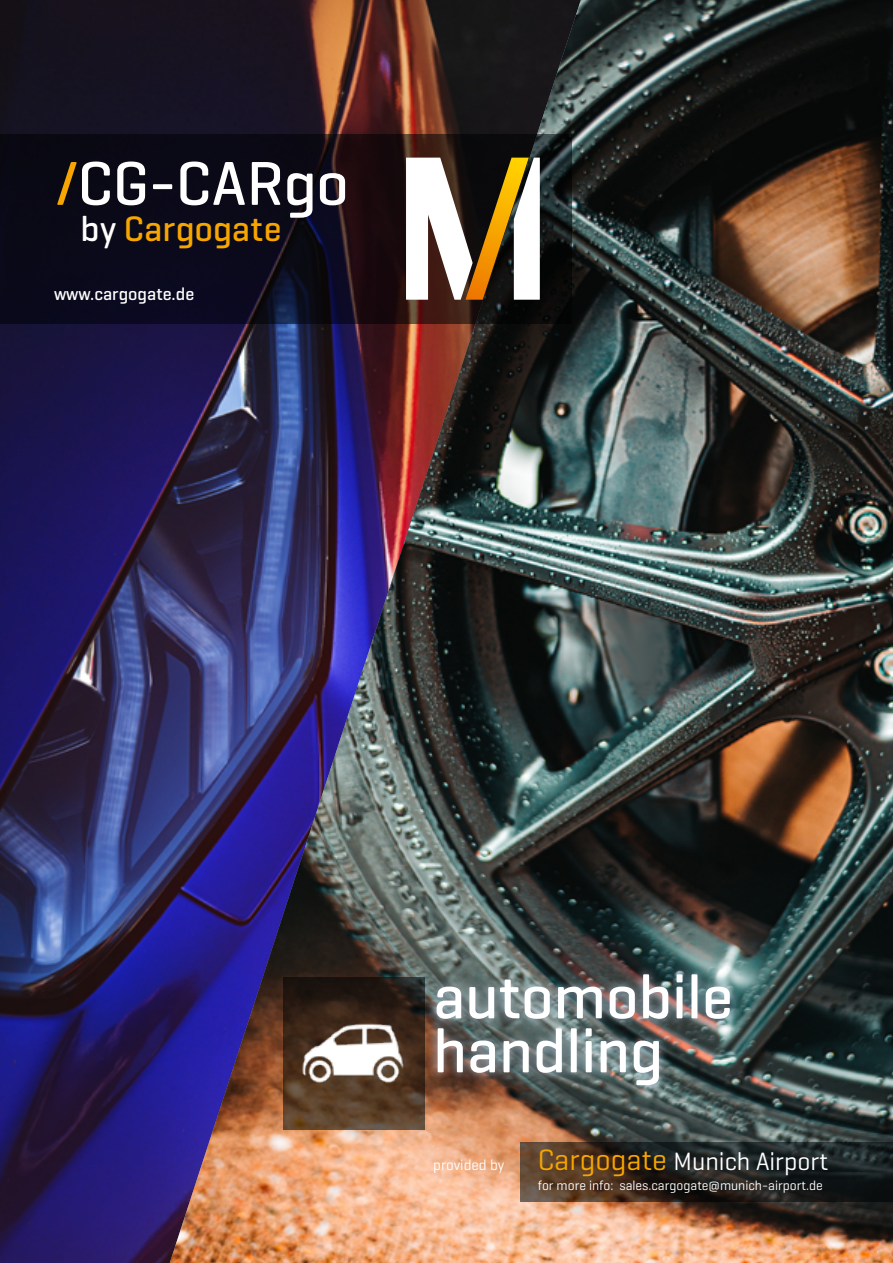
<style>
.page{position:relative;width:893px;height:1263px;background:#fff}
.page>*{position:absolute;margin:0;border:0;box-sizing:border-box;transform-origin:0 0}
.t1{font:500 63px/54px "Munich Airport Pro";color:#fff}
.t2{font:500 36px "Munich Airport Pro";letter-spacing:.01em;color:#f7a600}
.t3{font:25.5px "Munich Airport Pro";color:#fff}
.t4{font:500 18px "Munich Airport Pro";color:#fff}
.t5{font:15px "Munich Airport Pro";color:#fff}
.t6{font:13.5px "Munich Airport Pro";color:#fff}
.s1{color:#f7a600}
.s2{color:#fff}
.s3{font-size:30px;color:#f7a600}
</style>
<div class="page">
<img style="left:0;top:0;width:170px;height:1263px">
<img style="left:170px;top:0;width:723px;height:1263px">
<svg style="left:0;top:134px;width:572px;height:189px;background:#0f0b17"></svg>
<svg style="left:406px;top:158px;width:134px;height:142px"></svg>
<div style="left:427px;top:964px;width:313px;height:131px;background:#cadff4;opacity:.75"></div>
<svg style="left:284px;top:977px;width:141px;height:153px;background:#402f21"></svg>
<img style="left:292px;top:992px;width:121px;height:121px">
<svg style="left:520px;top:1142px;width:373px;height:59px;background:#2d2721"></svg>
<h1 class="t1" style="left:54px;top:155px;width:296px"><span class="s1">/</span>CG-CARgo</h1>
<h2 class="t2" style="left:81px;top:206px;width:203px"><span class="s2">by</span> Cargogate</h2>
<h3 class="t4" style="left:54px;top:282px;width:142px">www.cargogate.de</h3>
<h1 class="t1" style="left:433px;top:968px;width:301px">automobile handling</h1>
<p class="t5" style="left:433px;top:1156px;width:73px">provided by</p>
<h3 class="t3" style="left:538px;top:1145px;width:292px"><span class="s3">Cargogate</span> Munich Airport</h3>
<p class="t6" style="left:538px;top:1176px;width:287px">for more info: sales.cargogate@munich-airport.de</p>
</div>
